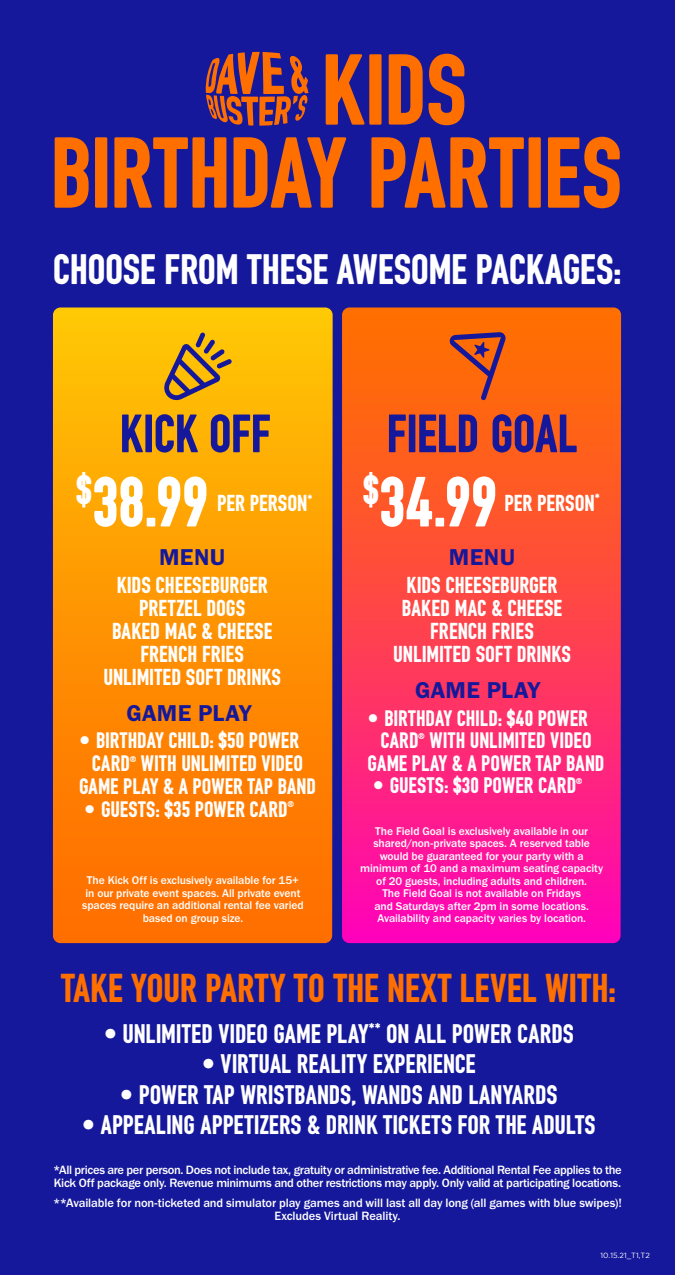
<style>
.page{position:relative;width:675px;height:1275px;background:#15189a}
.page>*{position:absolute;margin:0;border:0;box-sizing:border-box;transform-origin:0 0}
.t1{font:95.12px/83.1px "DIN Buster";letter-spacing:-.015em;color:#ff6f00}
.t2{font:67px "DIN Buster";letter-spacing:-.01em;color:#fff}
.t3{font:51px "DIN Buster";letter-spacing:-.01em;color:#15189a}
.t4{font:40.38px "DIN Buster";letter-spacing:-.01em;color:#fff}
.t5{font:39.06px "DIN Buster";color:#fff}
.t6{font:38.25px "DIN Buster";letter-spacing:.005em;color:#ff6f00}
.t7{font:25.5px "DIN Buster";color:#fff}
.t8{font:23.75px "Franklin Gothic URW Dem";letter-spacing:.015em;color:#15189a}
.t9{font:21.88px/23.1px "DIN Buster";color:#fff;text-align:center}
.t10{font:21.25px/22.5px "DIN Buster";color:#fff}
.t11{font:12.75px "DIN Buster";color:#fff}
.t12{font:500 12.5px/13.1px "Franklin Gothic URW";letter-spacing:-.025em;color:#fff}
.t13{font:500 12.5px/13.1px "Franklin Gothic URW";letter-spacing:-.005em;color:#fff;text-align:center}
.t14{font:500 11.56px/12.5px "Franklin Gothic URW";letter-spacing:-.005em;color:#fff;text-align:center}
.t15{font:8px "DIN Buster";color:#fff}
.t16{font:7.5px "Gotham";color:#fff}
</style>
<div class="page">
<svg style="left:342px;top:308px;width:279px;height:635px;background:#fe3d53"></svg>
<svg style="left:53px;top:308px;width:280px;height:635px;background:#fe9402"></svg>
<svg style="left:205px;top:52px;width:103px;height:74px"></svg>
<svg style="left:163px;top:332px;width:69px;height:68px"></svg>
<svg style="left:448px;top:332px;width:59px;height:68px"></svg>
<h1 class="t1" style="left:50px;top:49px;width:573px;text-indent:271px">KIDS<br>BIRTHDAY PARTIES</h1>
<h3 class="t4" style="left:53px;top:246px;width:570px">CHOOSE FROM THESE AWESOME PACKAGES:</h3>
<h3 class="t3" style="left:120px;top:403px;width:153px">KICK OFF</h3>
<h3 class="t5" style="left:76px;top:466px;width:17px">$</h3>
<h2 class="t2" style="left:92px;top:462px;width:118px">38.99</h2>
<p class="t11" style="left:307px;top:491px;width:7px">*</p>
<h3 class="t9" style="left:217px;top:492px;width:92px">PER PERSON</h3>
<h3 class="t8" style="left:159px;top:542px;width:68px">MENU</h3>
<h3 class="t9" style="left:103px;top:573px;width:179px">KIDS CHEESEBURGER<br>PRETZEL DOGS<br>BAKED MAC &amp; CHEESE<br>FRENCH FRIES<br>UNLIMITED SOFT DRINKS</h3>
<h3 class="t8" style="left:127px;top:698px;width:127px">GAME PLAY</h3>
<h3 class="t10" style="left:92px;top:729px;width:209px;line-height:23.1px;text-indent:-13px">• BIRTHDAY CHILD: $50 POWER<br>CARD</h3>
<h3 class="t10" style="left:79px;top:752px;width:238px;text-indent:62px">WITH UNLIMITED VIDEO<br>GAME PLAY &amp; A POWER TAP BAND</h3>
<h3 class="t10" style="left:84px;top:798px;width:205px">• GUESTS: $35 POWER CARD</h3>
<p class="t15" style="left:287px;top:799px;width:8px">®</p>
<p class="t15" style="left:130px;top:754px;width:8px">®</p>
<p class="t14" style="left:82px;top:874px;width:223px">The Kick Off is exclusively available for 15+ in our private event spaces. All private event spaces require an additional rental fee varied based on group size.</p>
<h3 class="t3" style="left:386px;top:403px;width:193px">FIELD GOAL</h3>
<h3 class="t5" style="left:363px;top:466px;width:17px">$</h3>
<h2 class="t2" style="left:379px;top:462px;width:120px">34.99</h2>
<p class="t11" style="left:595px;top:491px;width:7px">*</p>
<h3 class="t9" style="left:504px;top:491px;width:92px">PER PERSON</h3>
<h3 class="t8" style="left:449px;top:542px;width:68px">MENU</h3>
<h3 class="t9" style="left:393px;top:573px;width:179px">KIDS CHEESEBURGER<br>BAKED MAC &amp; CHEESE<br>FRENCH FRIES<br>UNLIMITED SOFT DRINKS</h3>
<h3 class="t8" style="left:415px;top:676px;width:127px">GAME PLAY</h3>
<h3 class="t10" style="left:380px;top:707px;width:209px;text-indent:-13px">• BIRTHDAY CHILD: $40 POWER<br>CARD</h3>
<h3 class="t10" style="left:368px;top:729px;width:238px;text-indent:62px">WITH UNLIMITED VIDEO<br>GAME PLAY &amp; A POWER TAP BAND</h3>
<h3 class="t10" style="left:373px;top:774px;width:205px">• GUESTS: $30 POWER CARD</h3>
<p class="t15" style="left:576px;top:776px;width:8px">®</p>
<p class="t15" style="left:418px;top:731px;width:8px">®</p>
<p class="t14" style="left:360px;top:824px;width:244px">The Field Goal is exclusively available in our shared/non-private spaces. A reserved table would be guaranteed for your party with a minimum of 10 and a maximum seating capacity of 20 guests, including adults and children.<br>The Field Goal is not available on Fridays<br>and Saturdays after 2pm in some locations.<br>Availability and capacity varies by location.</p>
<h3 class="t6" style="left:61px;top:965px;width:557px">TAKE YOUR PARTY TO THE NEXT LEVEL WITH:</h3>
<h3 class="t7" style="left:104px;top:1018px;width:472px">• UNLIMITED VIDEO GAME PLAY<sup>**</sup> ON ALL POWER CARDS</h3>
<h3 class="t7" style="left:202px;top:1049px;width:276px">• VIRTUAL REALITY EXPERIENCE</h3>
<h3 class="t7" style="left:120px;top:1079px;width:439px">• POWER TAP WRISTBANDS, WANDS AND LANYARDS</h3>
<h3 class="t7" style="left:82px;top:1110px;width:515px">• APPEALING APPETIZERS &amp; DRINK TICKETS FOR THE ADULTS</h3>
<p class="t12" style="left:53px;top:1163px;width:570px">*All prices are per person. Does not include tax, gratuity or administrative fee. Additional Rental Fee applies to the<br>Kick Off package only. Revenue minimums and other restrictions may apply. Only valid at participating locations.</p>
<p class="t13" style="left:53px;top:1196px;width:570px">**Available for non-ticketed and simulator play games and will last all day long (all games with blue swipes)!<br>Excludes Virtual Reality.</p>
<p class="t16" style="left:601px;top:1251px;width:51px">10.15.21_T1,T2</p>
</div>
